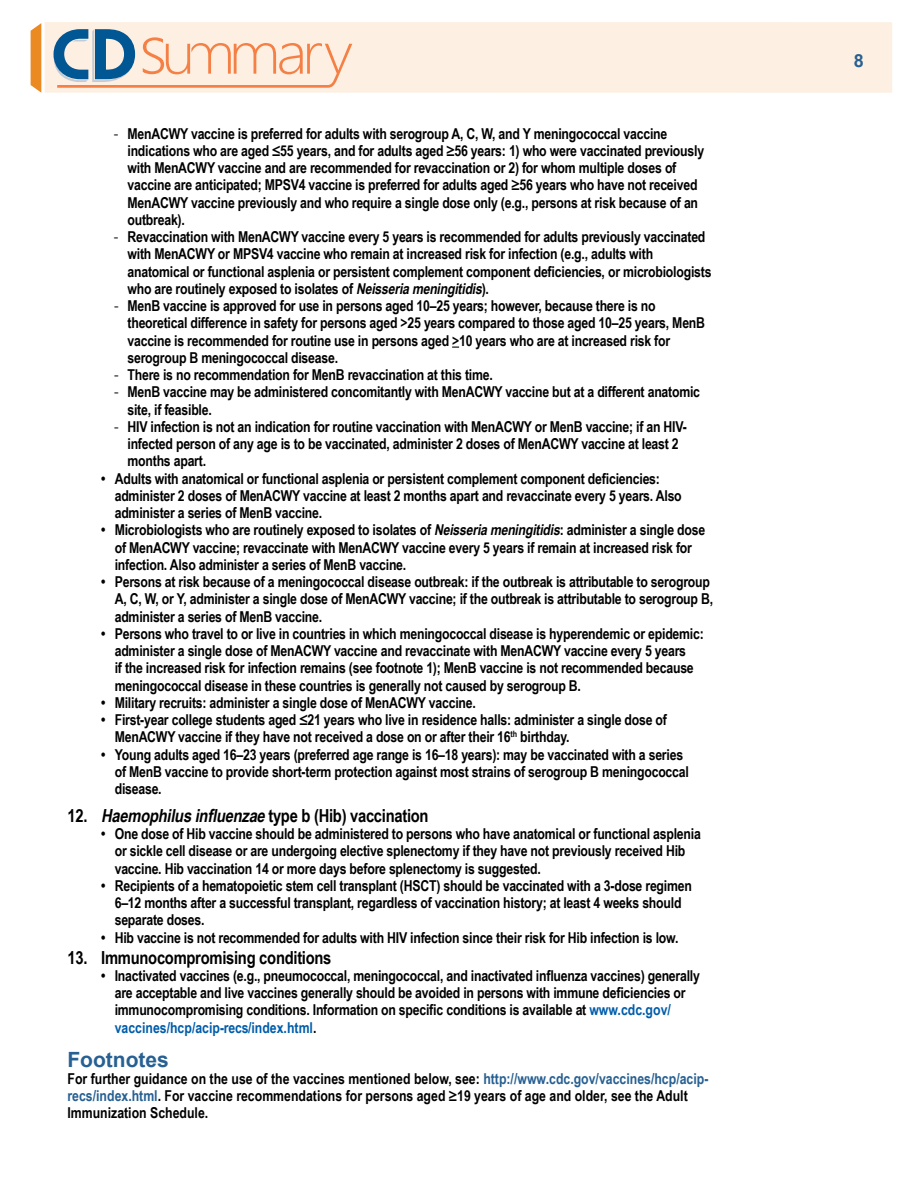
<style>
.page{position:relative;width:918px;height:1188px;background:#fff}
.page>*{position:absolute;margin:0;border:0;box-sizing:border-box;transform-origin:0 0}
.t1{font:700 21px "Arial";color:#276092}
.t2{font:700 18px "Arial Narrow";letter-spacing:-.015em;color:#000}
.t3{font:700 18px "Arial";color:#276092}
.t4{font:700 15px/17.2px "Arial Narrow";letter-spacing:-.015em;color:#000}
.s1{font-family:"Myriad Pro";font-weight:400}
.s2{font-style:italic}
.s3{color:#005daa}
.s4{color:#276092}
</style>
<div class="page">
<div style="left:45px;top:22px;width:847px;height:71px;background:#fdefe1"></div>
<svg style="left:31px;top:23px;width:10px;height:70px"></svg>
<svg style="left:54px;top:29px;width:298px;height:59px"></svg>
<p class="t4" style="left:127px;top:124px;width:578px;text-indent:-14px"><span class="s1">-</span> MenACWY vaccine is preferred for adults with serogroup A, C, W, and Y meningococcal vaccine indications who are aged ≤55 years, and for adults aged ≥56 years: 1) who were vaccinated previously with MenACWY vaccine and are recommended for revaccination or 2) for whom multiple doses of vaccine are anticipated; MPSV4 vaccine is preferred for adults aged ≥56 years who have not received MenACWY vaccine previously and who require a single dose only (e.g., persons at risk because of an outbreak).</p>
<p class="t4" style="left:127px;top:227px;width:586px;text-indent:-13px"><span class="s1">-</span> Revaccination with MenACWY vaccine every 5 years is recommended for adults previously vaccinated with MenACWY or MPSV4 vaccine who remain at increased risk for infection (e.g., adults with anatomical or functional asplenia or persistent complement component deficiencies, or microbiologists who are routinely exposed to isolates of <span class="s2">Neisseriameningitidis</span>).</p>
<p class="t4" style="left:128px;top:296px;width:579px;text-indent:-13px"><span class="s1">-</span> MenB vaccine is approved for use in persons aged 10–25 years; however, because there is no theoretical difference in safety for persons aged &gt;25 years compared to those aged 10–25 years, MenB vaccine is recommended for routine use in persons aged &gt;10 years who are at increased risk for serogroup B meningococcal disease.</p>
<p class="t4" style="left:114px;top:365px;width:380px"><span class="s1">-</span> There is no recommendation for MenB revaccination at this time.</p>
<p class="t4" style="left:128px;top:383px;width:574px;text-indent:-13px"><span class="s1">-</span> MenB vaccine may be administered concomitantly with MenACWY vaccine but at a different anatomic site, if feasible.</p>
<p class="t4" style="left:128px;top:417px;width:561px;text-indent:-13px"><span class="s1">-</span> HIV infection is not an indication for routine vaccination with MenACWY or MenB vaccine; if an HIV&shy;infected person of any age is to be vaccinated, administer 2 doses of MenACWY vaccine at least 2 months apart.</p>
<p class="t4" style="left:115px;top:469px;width:569px;text-indent:-14px">• Adults with anatomical or functional asplenia or persistent complement component deficiencies: administer 2 doses of MenACWY vaccine at least 2 months apart and revaccinate every 5 years. Also administer a series of MenB vaccine.</p>
<p class="t4" style="left:115px;top:521px;width:592px;text-indent:-13px">• Microbiologists who are routinely exposed to isolates of <span class="s2">Neisseriameningitidis</span>: administer a single dose of MenACWY vaccine; revaccinate with MenACWY vaccine every 5 years if remain at increased risk for infection. Also administer a series of MenB vaccine.</p>
<p class="t4" style="left:115px;top:572px;width:600px;text-indent:-13px">• Persons at risk because of a meningococcal disease outbreak: if the outbreak is attributable to serogroup<br>A, C, W, or Y, administer a single dose of MenACWY vaccine; if the outbreak is attributable to serogroup B, administer a series of MenB vaccine.</p>
<p class="t4" style="left:115px;top:624px;width:591px;text-indent:-13px">• Persons who travel to or live in countries in which meningococcal disease is hyperendemic or epidemic: administer a single dose of MenACWY vaccine and revaccinate with MenACWY vaccine every 5 years<br>if the increased risk for infection remains (see footnote 1); MenB vaccine is not recommended because meningococcal disease in these countries is generally not caused by serogroup B.</p>
<p class="t4" style="left:101px;top:693px;width:376px">• Military recruits: administer a single dose of MenACWY vaccine.</p>
<p class="t4" style="left:115px;top:710px;width:554px;text-indent:-14px">• First-year college students aged ≤21 years who live in residence halls: administer a single dose of<br>MenACWY vaccine if they have not received a dose on or after their 16<sup>th</sup> birthday.</p>
<p class="t4" style="left:115px;top:745px;width:576px;text-indent:-13px">• Young adults aged 16–23 years (preferred age range is 16–18 years): may be vaccinated with a series of MenB vaccine to provide short-term protection against most strains of serogroup B meningococcal disease.</p>
<p class="t2" style="left:68px;top:802px;width:363px">12. <span class="s2">Haemophilusinfluenzae</span>type b (Hib) vaccination</p>
<p class="t4" style="left:115px;top:824px;width:588px;text-indent:-14px">• One dose of Hib vaccine should be administered to persons who have anatomical or functional asplenia or sickle cell disease or are undergoing elective splenectomy if they have not previously received Hib vaccine. Hib vaccination 14 or more days before splenectomy is suggested.</p>
<p class="t4" style="left:115px;top:876px;width:579px;text-indent:-14px">• Recipients of a hematopoietic stem cell transplant (HSCT) should be vaccinated with a 3-dose regimen<br>6–12 months after a successful transplant, regardless of vaccination history; at least 4 weeks should separate doses.</p>
<p class="t4" style="left:101px;top:928px;width:579px">• Hib vaccine is not recommended for adults with HIV infection since their risk for Hib infection is low.</p>
<p class="t2" style="left:68px;top:944px;width:266px">13. Immunocompromising conditions</p>
<p class="t4" style="left:115px;top:966px;width:587px;text-indent:-14px">• Inactivated vaccines (e.g., pneumococcal, meningococcal, and inactivated influenza vaccines) generally are acceptable and live vaccines generally should be avoided in persons with immune deficiencies or immunocompromising conditions. Information on specific conditions is available at <span class="s3">www.cdc.gov/ vaccines/hcp/acip-recs/index.html</span>.</p>
<h1 class="t1" style="left:68px;top:1045px;width:103px">Footnotes</h1>
<p class="t4" style="left:68px;top:1069px;width:642px">For further guidance on the use of the vaccines mentioned below, see: <span class="s4">http://www.cdc.gov/vaccines/hcp/acip&shy;recs/index.html</span>. For vaccine recommendations for persons aged ≥19 years of age and older, see the Adult<br>Immunization Schedule.</p>
<p class="t3" style="left:854px;top:49px;width:12px">8</p>
</div>
